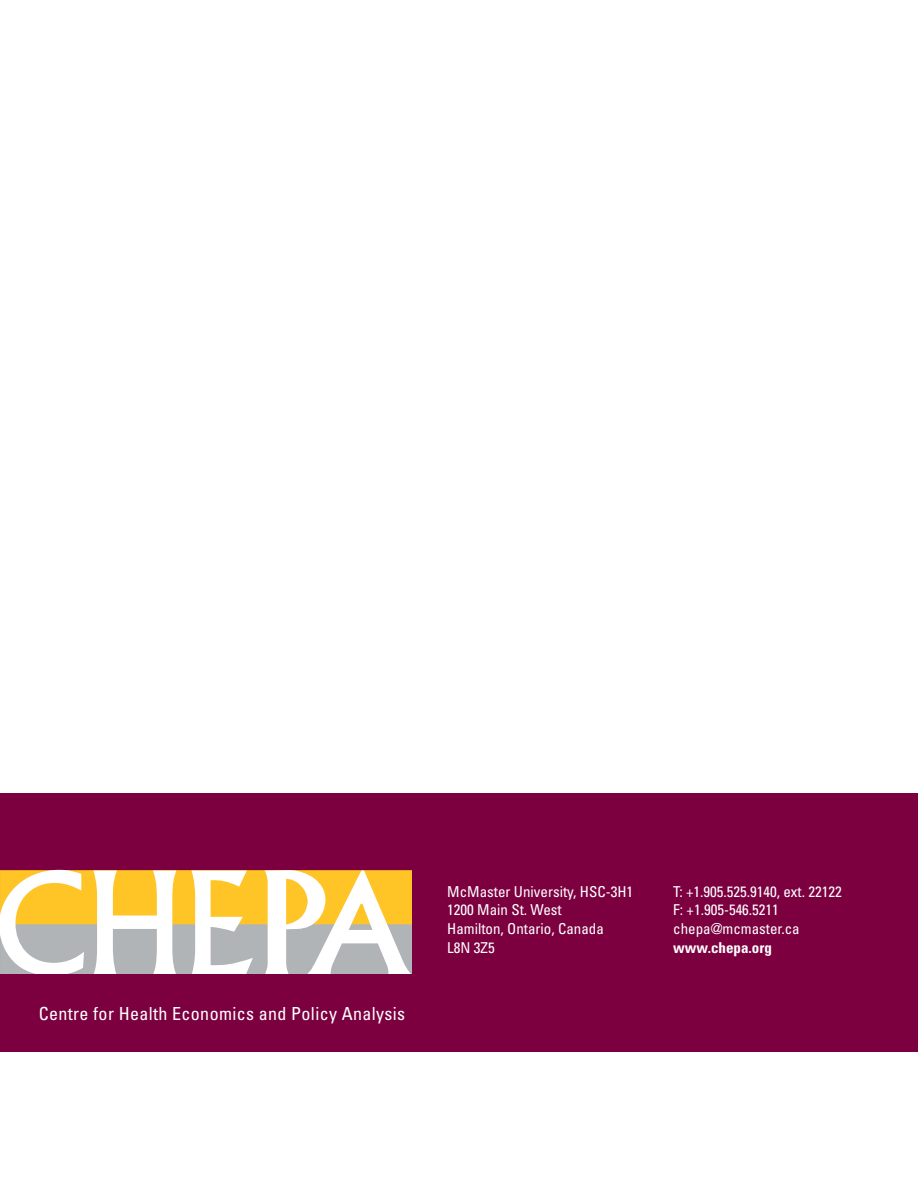
<style>
.page{position:relative;width:918px;height:1188px;background:#fff}
.page>*{position:absolute;margin:0;border:0;box-sizing:border-box;transform-origin:0 0}
.t1{font:condensed 18px "Univers";letter-spacing:.02em;color:#fff}
.t2{font:condensed 15px/18.8px "Univers";color:#fff}
.t3{font:700 condensed 15px "Univers";color:#fff}
</style>
<div class="page">
<div style="left:0;top:793px;width:918px;height:259px;background:#7c0040"></div>
<svg style="left:0;top:870px;width:412px;height:104px;background:#e7d5a2"></svg>
<p class="t1" style="left:39px;top:1002px;width:368px">Centre for Health Economics and Policy Analysis</p>
<p class="t2" style="left:447px;top:882px;width:188px">McMaster University, HSC-3H1<br>1200 Main St. West<br>Hamilton, Ontario, Canada<br>L8N 3Z5</p>
<p class="t2" style="left:673px;top:882px;width:170px">T: +1.905.525.9140, ext. 22122<br>F: +1.905-546.5211 chepa@mcmaster.ca</p>
<p class="t3" style="left:673px;top:938px;width:100px">www.chepa.org</p>
</div>
